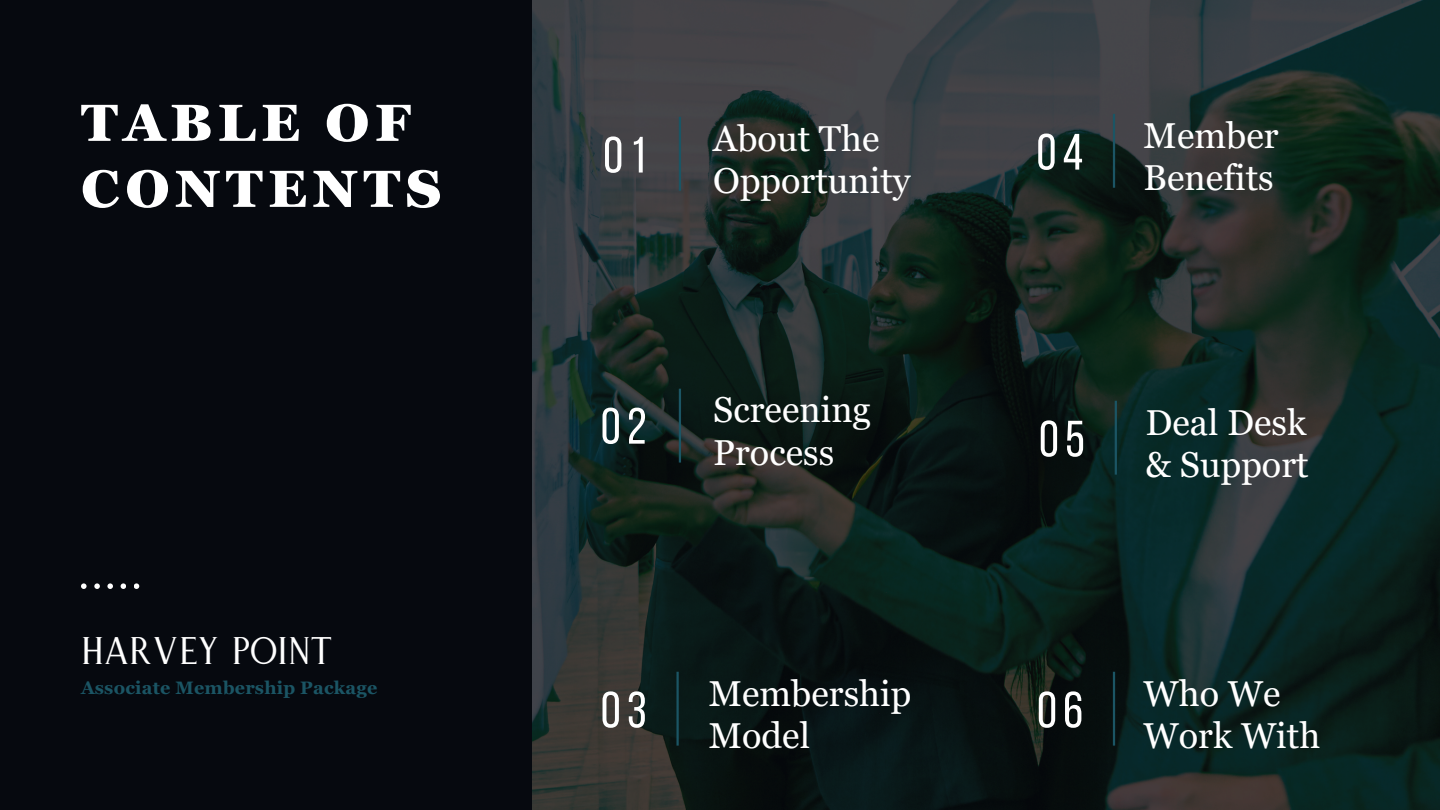
<style>
.page{position:relative;width:1440px;height:810px;background:#06090f}
.page>*{position:absolute;margin:0;border:0;box-sizing:border-box;transform-origin:0 0}
.t1{font:900 52px/66px "Georgia Pro";letter-spacing:.105em;color:#fff}
.t2{font:51px "Bebas Neue";letter-spacing:.125em;color:#fff}
.t3{font:41px "Nashville";letter-spacing:.01em;color:#fff}
.t4{font:36px/42.8px "Georgia Pro";color:#fff}
.t5{font:700 18px "Georgia Pro";letter-spacing:.01em;color:#1b5564}
</style>
<div class="page">
<svg style="left:81px;top:583px;width:6px;height:6px"></svg>
<svg style="left:94px;top:583px;width:6px;height:6px"></svg>
<svg style="left:107px;top:583px;width:6px;height:6px"></svg>
<svg style="left:121px;top:583px;width:5px;height:6px"></svg>
<svg style="left:134px;top:583px;width:5px;height:6px"></svg>
<img style="left:532px;top:0;width:908px;height:810px">
<hr style="left:679px;top:117px;width:2px;height:74px;background:#1b5564">
<hr style="left:679px;top:389px;width:2px;height:74px;background:#1b5564">
<hr style="left:1113px;top:114px;width:2px;height:74px;background:#1b5564">
<hr style="left:676px;top:672px;width:3px;height:74px;background:#1b5564">
<hr style="left:1113px;top:672px;width:2px;height:74px;background:#1b5564">
<hr style="left:1115px;top:401px;width:2px;height:74px;background:#1b5564">
<h1 class="t1" style="left:81px;top:90px;width:362px">TABLE OF<br>CONTENTS</h1>
<p class="t2" style="left:603px;top:134px;width:45px">01</p>
<p class="t4" style="left:713px;top:117px;width:199px">About The<br>Opportunity</p>
<p class="t2" style="left:601px;top:405px;width:47px">02</p>
<p class="t4" style="left:713px;top:389px;width:159px">Screening<br>Process</p>
<p class="t2" style="left:1037px;top:131px;width:48px">04</p>
<h2 class="t4" style="left:1144px;top:114px;width:136px">Member<br>Benefits</h2>
<p class="t2" style="left:1039px;top:418px;width:47px">05</p>
<h2 class="t4" style="left:1145px;top:401px;width:165px">Deal Desk &amp; Support</h2>
<h2 class="t3" style="left:81px;top:629px;width:252px">HARVEY POINT</h2>
<p class="t5" style="left:81px;top:678px;width:298px">Associate Membership Package</p>
<h2 class="t4" style="left:1144px;top:672px;width:178px">Who We<br>Work With</h2>
<h2 class="t4" style="left:709px;top:672px;width:204px">Membership<br>Model</h2>
<p class="t2" style="left:601px;top:689px;width:47px">03</p>
<p class="t2" style="left:1037px;top:689px;width:48px">06</p>
</div>
